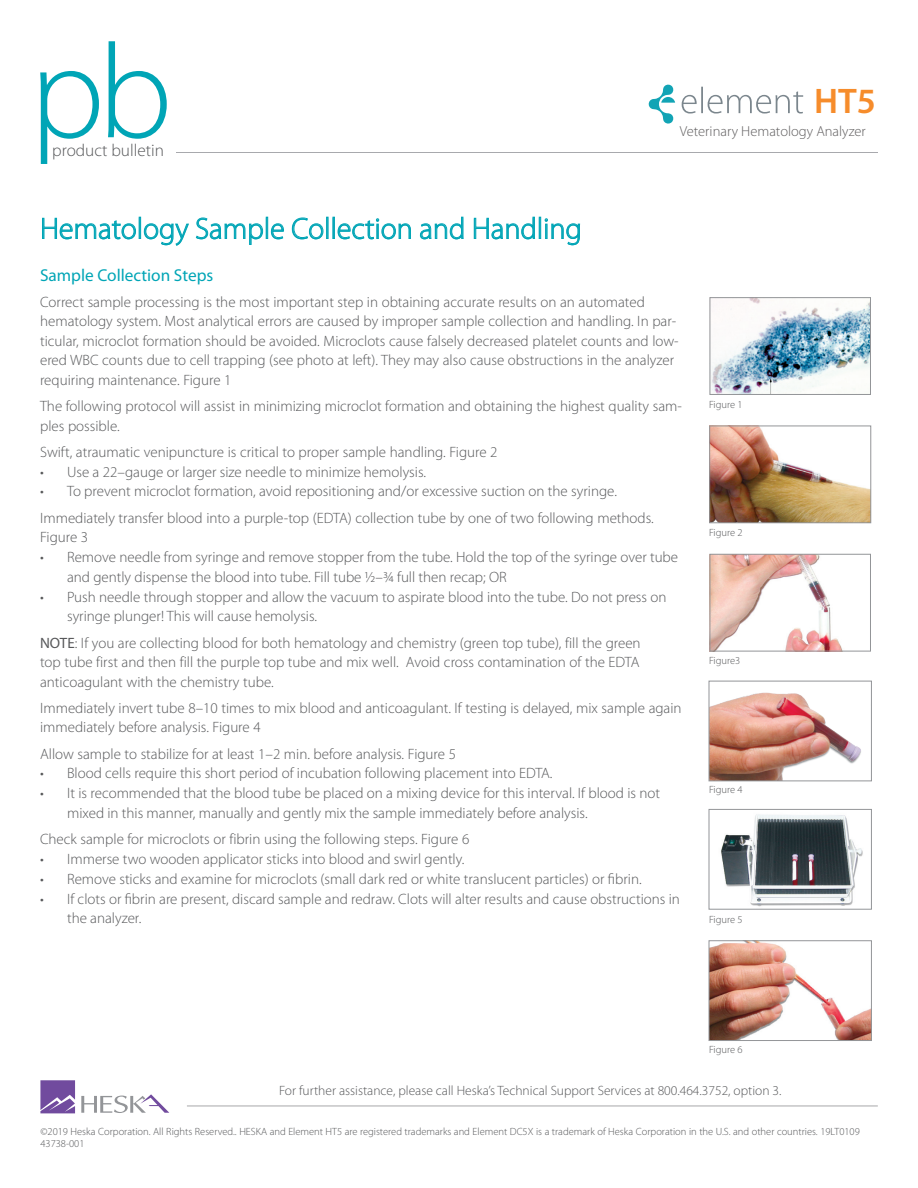
<style>
.page{position:relative;width:918px;height:1188px;background:#fff}
.page>*{position:absolute;margin:0;border:0;box-sizing:border-box;transform-origin:0 0}
.t1{font:300 135px "Myriad Pro";color:#00a5b6}
.t2{font:600 35.7px "Myriad Pro";color:#f68c2b}
.t3{font:300 30px "Myriad Pro";color:#00a5b6}
.t4{font:17.25px "Myriad Pro";color:#00a5b6}
.t5{font:300 17.25px "Myriad Pro";color:#57585a}
.t6{font:300 15px/19.5px "Myriad Pro";color:#57585a}
.t7{font:300 14.55px "Myriad Pro";color:#605e5f}
.t8{font:300 13.5px "Myriad Pro";color:#57585a}
.t9{font:300 10.5px/12px "Myriad Pro";color:#57585a}
.s1{font-weight:400}
</style>
<div class="page">
<img style="left:712px;top:299px;width:157px;height:94px">
<div style="left:710px;top:297px;width:161px;height:98px;border:1px solid #939598"></div>
<img style="left:712px;top:556px;width:130px;height:93px">
<div style="left:710px;top:554px;width:161px;height:97px;border:1px solid #939598"></div>
<img style="left:711px;top:428px;width:158px;height:93px">
<div style="left:709px;top:426px;width:162px;height:97px;border:1px solid #939598"></div>
<hr style="left:176px;top:152px;width:702px;height:1px;background:#a8a9ad">
<svg style="left:42px;top:218px;width:94px;height:22px"></svg>
<div style="left:139px;top:217px;width:2px;height:22px;border:1px solid #00a5b6"></div>
<svg style="left:144px;top:223px;width:45px;height:23px"></svg>
<svg style="left:196px;top:218px;width:67px;height:27px"></svg>
<div style="left:266px;top:217px;width:2px;height:22px;border:1px solid #00a5b6"></div>
<svg style="left:271px;top:223px;width:13px;height:16px"></svg>
<svg style="left:292px;top:218px;width:31px;height:21px"></svg>
<div style="left:326px;top:217px;width:2px;height:22px;border:1px solid #00a5b6"></div>
<div style="left:333px;top:217px;width:2px;height:22px;border:1px solid #00a5b6"></div>
<svg style="left:338px;top:219px;width:73px;height:21px"></svg>
<svg style="left:420px;top:216px;width:44px;height:24px"></svg>
<svg style="left:474px;top:216px;width:61px;height:24px"></svg>
<div style="left:539px;top:217px;width:2px;height:22px;border:1px solid #00a5b6"></div>
<svg style="left:545px;top:219px;width:35px;height:27px"></svg>
<img style="left:711px;top:692px;width:150px;height:87px">
<div style="left:709px;top:681px;width:163px;height:100px;border:1px solid #939598"></div>
<img style="left:721px;top:814px;width:142px;height:93px">
<div style="left:709px;top:809px;width:163px;height:101px;border:1px solid #939598"></div>
<img style="left:711px;top:942px;width:159px;height:97px">
<div style="left:709px;top:940px;width:163px;height:101px;border:1px solid #939598"></div>
<hr style="left:187px;top:1106px;width:691px;height:1px;background:#a7a8a9">
<svg style="left:40px;top:1080px;width:129px;height:33px"></svg>
<svg style="left:682px;top:87px;width:121px;height:27px"></svg>
<svg style="left:648px;top:84px;width:27px;height:40px"></svg>
<h1 class="t1" style="left:30px;top:18px;width:144px">pb</h1>
<p class="t5" style="left:52px;top:141px;width:113px">product bulletin</p>
<h2 class="t2" style="left:814px;top:78px;width:63px">HT5</h2>
<p class="t7" style="left:680px;top:123px;width:188px">Veterinary Hematology Analyzer</p>
<h3 class="t3" style="left:40px;top:212px;width:543px">Hematology Sample Collection and Handling</h3>
<p class="t4" style="left:40px;top:265px;width:175px">Sample Collection Steps</p>
<p class="t6" style="left:40px;top:292px;width:640px">Correct sample processing is the most important step in obtaining accurate results on an automated hematology system. Most analytical errors are caused by improper sample collection and handling. In par&shy;ticular, microclot formation should be avoided. Microclots cause falsely decreased platelet counts and low&shy;ered WBC counts due to cell trapping (see photo at left). They may also cause obstructions in the analyzer requiring maintenance. Figure 1</p>
<p class="t6" style="left:40px;top:397px;width:643px">The following protocol will assist in minimizing microclot formation and obtaining the highest quality sam&shy;ples possible.</p>
<p class="t6" style="left:40px;top:442px;width:459px">Swift, atraumatic venipuncture is critical to proper sample handling. Figure 2</p>
<p class="t6" style="left:40px;top:462px;width:387px">• Use a 22–gauge or larger size needle to minimize hemolysis.</p>
<p class="t6" style="left:40px;top:478px;width:615px;line-height:26.2px">• To prevent microclot formation, avoid repositioning and/or excessive suction on the syringe.<br>Immediately transfer blood into a purple-top (EDTA) collection tube by one of two following methods.</p>
<p class="t6" style="left:40px;top:528px;width:50px">Figure 3</p>
<p class="t6" style="left:67px;top:547px;width:613px;text-indent:-27px">• Remove needle from syringe and remove stopper from the tube. Hold the top of the syringe over tube and gently dispense the blood into tube. Fill tube ½–¾ full then recap; OR</p>
<p class="t6" style="left:67px;top:587px;width:601px;text-indent:-27px">• Push needle through stopper and allow the vacuum to aspirate blood into the tube. Do not press on syringe plunger! This will cause hemolysis.</p>
<p class="t6" style="left:40px;top:633px;width:602px;text-align:justify"><span class="s1">NOTE</span>: If you are collecting blood for both hematology and chemistry (green top tube), fill the green top tube first and then fill the purple top tube and mix well. Avoid cross contamination of the EDTA anticoagulant with the chemistry tube.</p>
<p class="t6" style="left:40px;top:698px;width:643px">Immediately invert tube 8–10 times to mix blood and anticoagulant. If testing is delayed, mix sample again immediately before analysis. Figure 4</p>
<p class="t6" style="left:40px;top:744px;width:418px">Allow sample to stabilize for at least 1–2 min. before analysis. Figure 5</p>
<p class="t6" style="left:40px;top:764px;width:514px">• Blood cells require this short period of incubation following placement into EDTA.</p>
<p class="t6" style="left:67px;top:784px;width:594px;text-indent:-27px">• It is recommended that the blood tube be placed on a mixing device for this interval. If blood is not mixed in this manner, manually and gently mix the sample immediately before analysis.</p>
<p class="t6" style="left:40px;top:830px;width:431px">Check sample for microclots or fibrin using the following steps. Figure 6</p>
<p class="t6" style="left:40px;top:850px;width:426px">• Immerse two wooden applicator sticks into blood and swirl gently.</p>
<p class="t6" style="left:40px;top:869px;width:603px">• Remove sticks and examine for microclots (small dark red or white translucent particles) or fibrin.</p>
<p class="t6" style="left:67px;top:889px;width:614px;text-indent:-27px">• If clots or fibrin are present, discard sample and redraw. Clots will alter results and cause obstructions in the analyzer.</p>
<p class="t9" style="left:709px;top:399px;width:35px">Figure 1</p>
<p class="t9" style="left:709px;top:527px;width:35px">Figure 2</p>
<p class="t9" style="left:709px;top:654px;width:33px">Figure3</p>
<p class="t9" style="left:709px;top:784px;width:35px">Figure 4</p>
<p class="t9" style="left:709px;top:914px;width:35px">Figure 5</p>
<p class="t9" style="left:709px;top:1044px;width:35px">Figure 6</p>
<p class="t8" style="left:279px;top:1083px;width:504px">For further assistance, please call Heska’s Technical Support Services at 800.464.3752, option 3.</p>
<p class="t9" style="left:40px;top:1126px;width:821px">©2019 Heska Corporation. All Rights Reserved.. HESKA and Element HT5 are registered trademarks and Element DC5X is a trademark of Heska Corporation in the U.S. and other countries. 19LT0109<br>43738-001</p>
</div>
